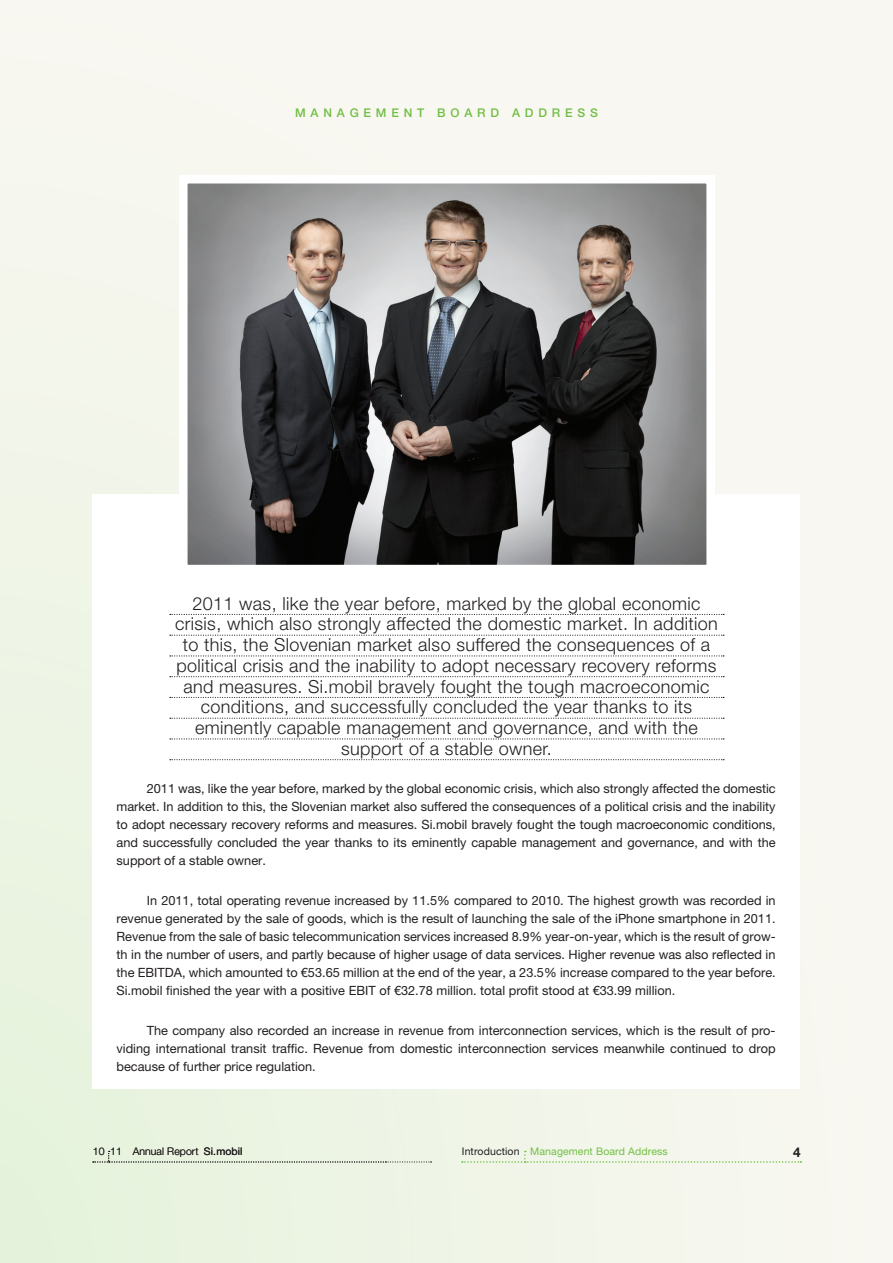
<style>
.page{position:relative;width:893px;height:1263px;background:#fff}
.page>*{position:absolute;margin:0;border:0;box-sizing:border-box;transform-origin:0 0}
.t1{font:300 18px/20.7px "Helvetica Neue LT Pro";letter-spacing:.02em;color:#231f20;text-align:center}
.t2{font:700 13.5px "Helvetica Neue LT Pro";color:#231f20}
.t3{font:12.75px/18px "Helvetica Neue LT Pro";color:#231f20;text-align:justify}
.t4{font:500 12px "Helvetica Neue LT Pro";color:#71bf44}
.t5{font:10.5px "Helvetica Neue LT Pro";letter-spacing:.01em;color:#71bf44}
.t6{font:300 10.5px "Helvetica Neue LT Pro";letter-spacing:.01em;color:#231f20}
.s1{font-weight:400}
.s2{color:#231f20}
</style>
<div class="page">
<div style="left:0;top:0;width:892px;height:1263px;background:linear-gradient(to right,#eff4e6,#f9f7f2)"></div>
<div style="left:92px;top:494px;width:708px;height:595px;background:#fff"></div>
<svg style="left:93px;top:1151px;width:338px;height:11px;background:#e4ecdb"></svg>
<img style="left:189px;top:185px;width:516px;height:378px">
<div style="left:179px;top:175px;width:536px;height:398px;border:9px solid #fff"></div>
<svg style="left:462px;top:1151px;width:339px;height:12px;background:#edf3e3"></svg>
<svg style="left:170px;top:614px;width:554px;height:1px"></svg>
<svg style="left:170px;top:635px;width:554px;height:1px"></svg>
<svg style="left:170px;top:655px;width:554px;height:1px"></svg>
<svg style="left:170px;top:676px;width:554px;height:1px"></svg>
<svg style="left:170px;top:697px;width:554px;height:1px"></svg>
<svg style="left:170px;top:718px;width:554px;height:1px"></svg>
<svg style="left:170px;top:738px;width:554px;height:1px"></svg>
<svg style="left:170px;top:759px;width:554px;height:1px"></svg>
<p class="t4" style="left:295px;top:106px;width:30px">M ANAGEMENT</p>
<p class="t4" style="left:437px;top:106px;width:27px">B OARD</p>
<p class="t4" style="left:512px;top:106px;width:26px">A DDRESS</p>
<p class="t1" style="left:175px;top:592px;width:544px">2011 was, like the year before, marked by the global economic crisis, which also strongly affected the domestic market. In addition to this, the Slovenian market also suffered the consequences of a political crisis and the inability to adopt necessary recovery reforms and measures. Si.mobil bravely fought the tough macroeconomic conditions, and successfully concluded the year thanks to its eminently capable management and governance, and with the support of a stable owner.</p>
<p class="t3" style="left:117px;top:779px;width:661px;text-indent:30px">2011 was, like the year before, marked by the global economic crisis, which also strongly affected the domestic market. In addition to this, the Slovenian market also suffered the consequences of a political crisis and the inability to adopt necessary recovery reforms and measures. Si.mobil bravely fought the tough macroeconomic conditions, and successfully concluded the year thanks to its eminently capable management and governance, and with the support of a stable owner.</p>
<p class="t3" style="left:117px;top:891px;width:661px;text-indent:30px">In 2011, total operating revenue increased by 11.5% compared to 2010. The highest growth was recorded in revenue generated by the sale of goods, which is the result of launching the sale of the iPhone smartphone in 2011.<br>Revenue from the sale of basic telecommunication services increased 8.9% year-on-year, which is the result of grow&shy;th in the number of users, and partly because of higher usage of data services. Higher revenue was also reflected in the EBITDA, which amounted to €53.65 million at the end of the year, a 23.5% increase compared to the year before.<br>Si.mobil finished the year with a positive EBIT of €32.78 million. total profit stood at €33.99 million.</p>
<p class="t3" style="left:117px;top:1021px;width:661px;text-indent:30px">The company also recorded an increase in revenue from interconnection services, which is the result of pro&shy;viding international transit traffic. Revenue from domestic interconnection services meanwhile continued to drop because of further price regulation.</p>
<p class="t6" style="left:93px;top:1144px;width:31px">10 11</p>
<p class="t6" style="left:133px;top:1144px;width:111px">Annual Report <span class="s1">Si.mobil</span></p>
<p class="t2" style="left:793px;top:1143px;width:9px">4</p>
<p class="t5" style="left:462px;top:1144px;width:207px"><span class="s2">Introduction</span> Management Board Address</p>
</div>
